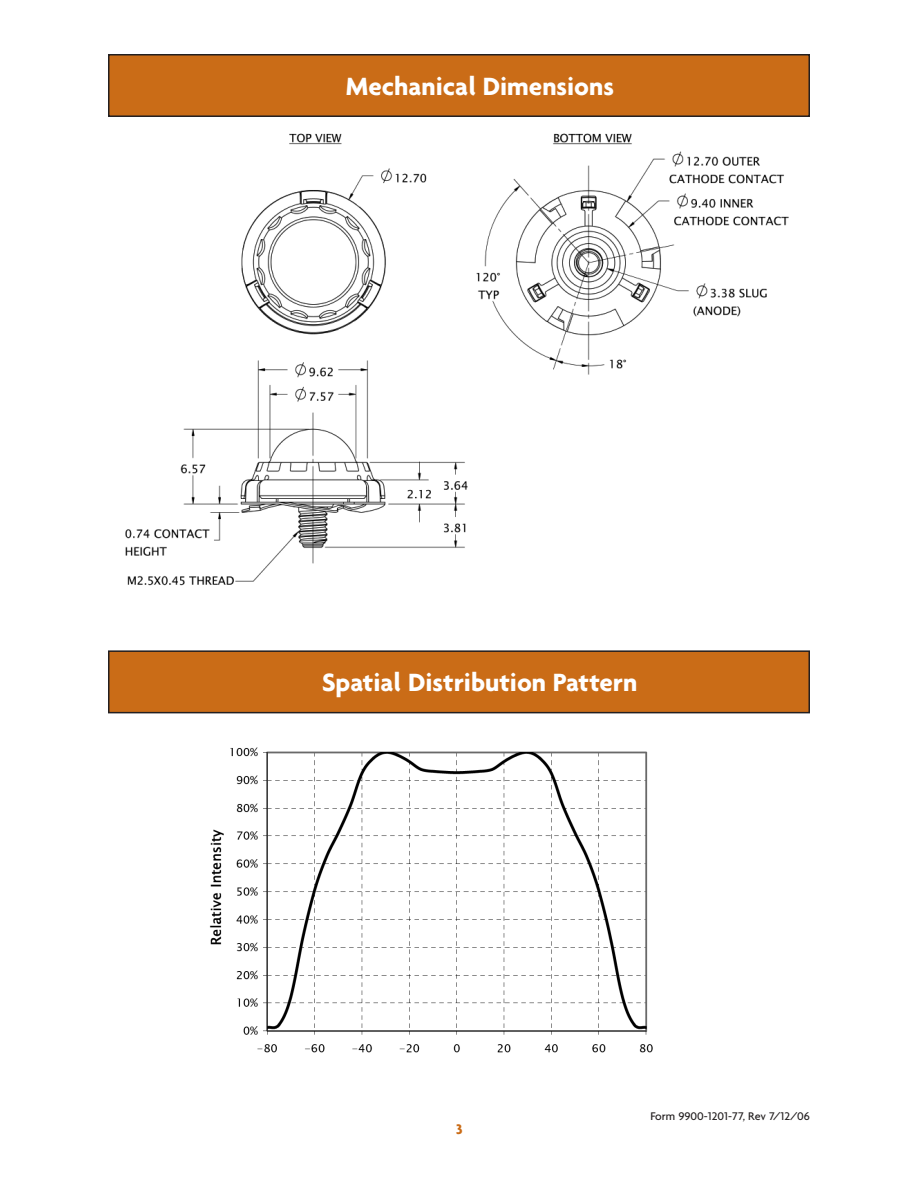
<style>
.page{position:relative;width:918px;height:1188px;background:#fff}
.page>*{position:absolute;margin:0;border:0;box-sizing:border-box;transform-origin:0 0}
.t1{font:700 27px "Agenda";color:#fff}
.t2{font:700 15px "Agenda";color:#ca6c17}
.t3{font:500 12px "Agenda";color:#231f20}
</style>
<div class="page">
<div style="left:109px;top:55px;width:700px;height:61px;background:#ca6c17"></div>
<div style="left:108px;top:54px;width:702px;height:63px;border:2px solid #231f20"></div>
<div style="left:109px;top:651px;width:700px;height:62px;background:#ca6c17"></div>
<div style="left:108px;top:650px;width:702px;height:63px;border:2px solid #231f20"></div>
<img style="left:125px;top:133px;width:664px;height:453px">
<img style="left:209px;top:747px;width:444px;height:306px">
<p class="t1" style="left:345px;top:70px;width:270px">Mechanical Dimensions</p>
<p class="t1" style="left:322px;top:666px;width:317px">Spatial Distribution Pattern</p>
<p class="t2" style="left:456px;top:1120px;width:8px">3</p>
<p class="t3" style="left:650px;top:1109px;width:161px">Form 9900-1201-77, Rev 7/12/06</p>
</div>
